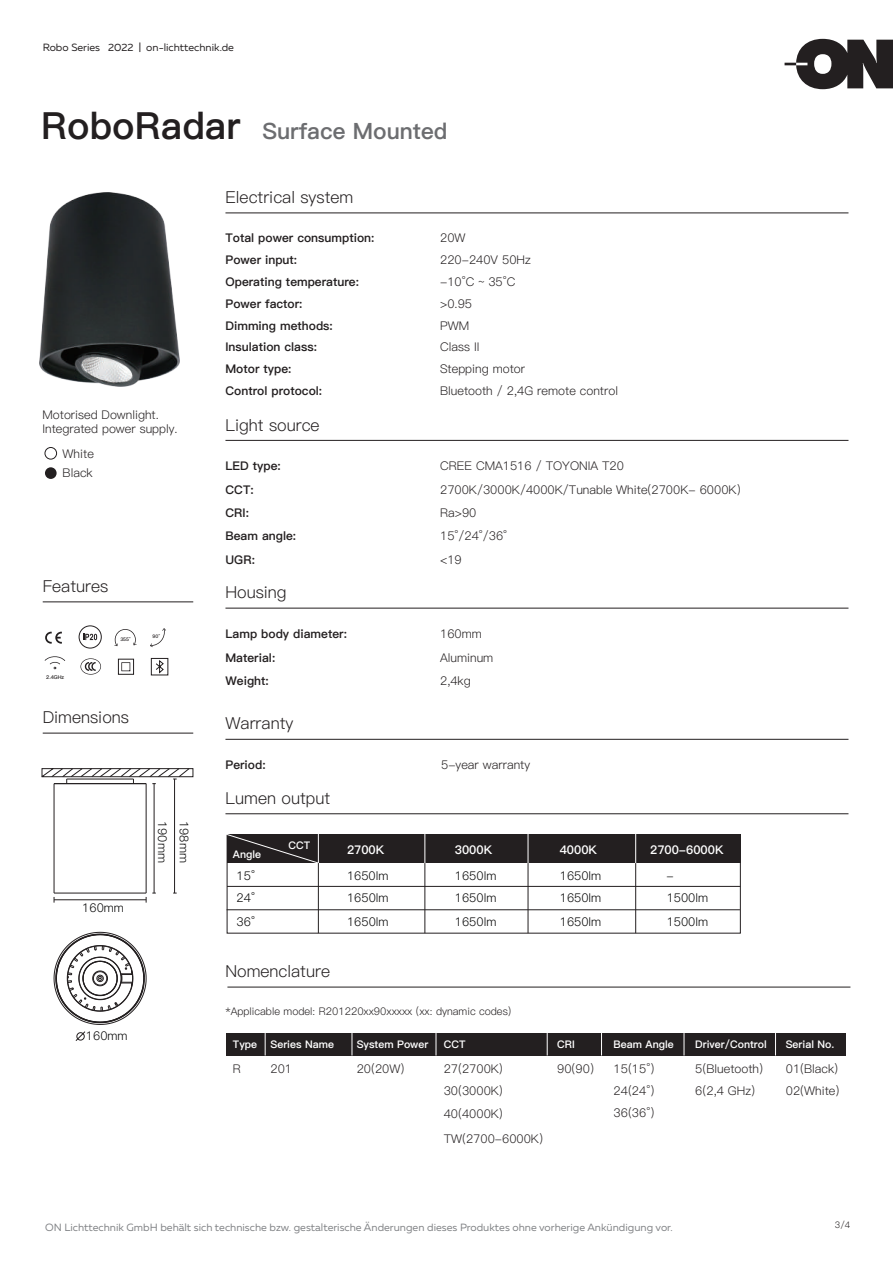
<style>
.page{position:relative;width:893px;height:1263px;background:#fff}
.page>*{position:absolute;margin:0;border:0;box-sizing:border-box;transform-origin:0 0}
.t1{font:37.5px "Ping Fang SC Heavy";color:#231f20}
.t2{font:22.5px "Ping Fang SC Heavy";color:#6c6d70}
.t3{font:16.5px "Ping Fang SC Regular";color:#231f20}
.t4{font:12px/21.9px "Ping Fang SC Regular";color:#231f20}
.t5{font:12px/21.9px "Ping Fang SC Heavy";color:#231f20}
.t6{font:12px/23.5px "Ping Fang SC Regular";color:#030303}
.t7{font:12px "Ping Fang SC Heavy";color:#fff}
.t8{font:10.5px "Muller";color:#808285}
.t9{font:10.5px "Ping Fang SC Heavy";color:#fff}
.t10{font:10.5px "Ping Fang SC Regular";color:#231f20}
.t11{font:10.5px "Muller";color:#231f20}
.t12{font:9px "Ping Fang SC Regular";color:#231f20}
.t13{font:5.25px "Ping Fang SC Bold";color:#231f20}
.t14{font:4.8px "Ping Fang SC Bold";color:#231f20}
</style>
<div class="page">
<div style="left:226px;top:1033px;width:619px;height:22px;background:#231f20"></div>
<hr style="left:225px;top:213px;width:623px;height:1px;background:#231f20">
<hr style="left:225px;top:440px;width:623px;height:1px;background:#231f20">
<hr style="left:225px;top:608px;width:623px;height:1px;background:#231f20">
<div style="left:45px;top:447px;width:12px;height:12px;border:1px solid #231f20;border-radius:50%"></div>
<div style="left:45px;top:467px;width:12px;height:12px;background:#231f20;border-radius:50%"></div>
<svg style="left:265px;top:1033px;width:1px;height:22px"></svg>
<svg style="left:352px;top:1033px;width:1px;height:22px"></svg>
<svg style="left:436px;top:1033px;width:1px;height:22px"></svg>
<svg style="left:547px;top:1033px;width:1px;height:22px"></svg>
<svg style="left:601px;top:1033px;width:1px;height:22px"></svg>
<svg style="left:684px;top:1033px;width:1px;height:22px"></svg>
<svg style="left:775px;top:1033px;width:1px;height:22px"></svg>
<hr style="left:225px;top:739px;width:623px;height:1px;background:#231f20">
<hr style="left:225px;top:813px;width:623px;height:1px;background:#231f20">
<hr style="left:227px;top:987px;width:623px;height:1px;background:#231f20">
<hr style="left:43px;top:602px;width:150px;height:1px;background:#231f20">
<hr style="left:43px;top:733px;width:150px;height:1px;background:#231f20">
<svg style="left:45px;top:632px;width:17px;height:12px"></svg>
<svg style="left:83px;top:634px;width:14px;height:6px"></svg>
<div style="left:79px;top:625px;width:23px;height:23px;border:1px solid #231f20;border-radius:50%"></div>
<svg style="left:114px;top:629px;width:23px;height:17px"></svg>
<svg style="left:150px;top:628px;width:16px;height:19px"></svg>
<svg style="left:121px;top:662px;width:9px;height:9px"></svg>
<div style="left:118px;top:659px;width:16px;height:16px;border:1px solid #231f20"></div>
<svg style="left:45px;top:656px;width:20px;height:14px"></svg>
<svg style="left:784px;top:39px;width:109px;height:50px"></svg>
<img style="left:40px;top:192px;width:139px;height:194px">
<img style="left:75px;top:355px;width:57px;height:28px">
<svg style="left:75px;top:1031px;width:11px;height:10px"></svg>
<svg style="left:54px;top:932px;width:93px;height:93px"></svg>
<hr style="left:54px;top:784px;width:1px;height:109px;background:#231f20">
<hr style="left:146px;top:784px;width:1px;height:109px;background:#231f20">
<hr style="left:54px;top:893px;width:92px;height:1px;background:#231f20">
<hr style="left:174px;top:779px;width:1px;height:114px;background:#231f20">
<svg style="left:45px;top:768px;width:148px;height:16px"></svg>
<hr style="left:154px;top:783px;width:1px;height:110px;background:#231f20">
<hr style="left:54px;top:899px;width:92px;height:1px;background:#231f20">
<div style="left:151px;top:658px;width:17px;height:17px;border:1px solid #231f20"></div>
<svg style="left:155px;top:659px;width:9px;height:15px"></svg>
<svg style="left:80px;top:658px;width:21px;height:17px"></svg>
<div style="left:227px;top:834px;width:513px;height:29px;background:#231f20"></div>
<hr style="left:227px;top:886px;width:513px;height:1px;background:#231f20">
<hr style="left:227px;top:909px;width:513px;height:1px;background:#231f20">
<div style="left:227px;top:834px;width:514px;height:99px;border:1px solid #231f20"></div>
<hr style="left:528px;top:863px;width:1px;height:70px;background:#231f20">
<svg style="left:528px;top:834px;width:1px;height:29px"></svg>
<hr style="left:635px;top:863px;width:1px;height:70px;background:#231f20">
<svg style="left:635px;top:834px;width:1px;height:29px"></svg>
<hr style="left:425px;top:863px;width:1px;height:70px;background:#231f20">
<svg style="left:425px;top:834px;width:1px;height:29px"></svg>
<svg style="left:226px;top:834px;width:93px;height:30px"></svg>
<hr style="left:318px;top:863px;width:1px;height:70px;background:#231f20">
<p class="t11" style="left:43px;top:41px;width:193px">Robo Series 2022 | on-lichttechnik.de</p>
<h1 class="t1" style="left:41px;top:103px;width:201px">RoboRadar</h1>
<h2 class="t2" style="left:262px;top:117px;width:186px">Surface Mounted</h2>
<p class="t4" style="left:42px;top:407px;width:137px;line-height:14.4px">Motorised Downlight.<br>Integrated power supply.</p>
<p class="t4" style="left:63px;top:443px;width:33px;line-height:19.8px">White<br>Black</p>
<h3 class="t3" style="left:43px;top:576px;width:67px">Features</h3>
<p class="t13" style="left:46px;top:673px;width:20px">2.4GHz</p>
<p class="t14" style="left:120px;top:637px;width:12px">355°</p>
<h3 class="t3" style="left:43px;top:708px;width:88px">Dimensions</h3>
<p class="t14" style="left:153px;top:634px;width:9px">90°</p>
<p class="t6" style="left:82px;top:896px;width:43px">160mm</p>
<p class="t6" style="left:174px;top:821px;width:43px;rotate:90deg">190mm</p>
<p class="t6" style="left:196px;top:821px;width:43px;rotate:90deg">198mm</p>
<p class="t6" style="left:86px;top:1024px;width:43px">160mm</p>
<h3 class="t3" style="left:225px;top:188px;width:129px">Electrical system</h3>
<p class="t5" style="left:225px;top:227px;width:151px">Total power consumption:<br>Power input:<br>Operating temperature:<br>Power factor:<br>Dimming methods:<br>Insulation class:<br>Motor type:<br>Control protocol:</p>
<h3 class="t3" style="left:225px;top:415px;width:96px">Light source</h3>
<p class="t5" style="left:225px;top:454px;width:72px;line-height:23.4px">LED type:<br>CCT:<br>CRI:<br>Beam angle:<br>UGR:</p>
<h3 class="t3" style="left:225px;top:582px;width:63px">Housing</h3>
<p class="t4" style="left:440px;top:227px;width:179px">20W<br>220-240V 50Hz<br>-10°C ~ 35°C<br>&gt;0.95<br>PWM<br>Class II<br>Stepping motor<br>Bluetooth / 2,4G remote control</p>
<p class="t4" style="left:440px;top:454px;width:302px;line-height:23.4px">CREE CMA1516 / TOYONIA T20<br>2700K/3000K/4000K/Tunable White(2700K- 6000K)<br>Ra&gt;90<br>15°/24°/36°<br>&lt;19</p>
<p class="t5" style="left:225px;top:622px;width:123px;line-height:23.4px">Lamp body diameter:<br>Material:<br>Weight:</p>
<p class="t4" style="left:440px;top:622px;width:55px;line-height:23.4px">160mm<br>Aluminum<br>2,4kg</p>
<h3 class="t3" style="left:225px;top:713px;width:69px">Warranty</h3>
<p class="t5" style="left:225px;top:754px;width:42px">Period:</p>
<p class="t4" style="left:441px;top:753px;width:91px">5-year warranty</p>
<h3 class="t3" style="left:225px;top:788px;width:106px">Lumen output</h3>
<p class="t9" style="left:233px;top:848px;width:30px">Angle</p>
<p class="t6" style="left:237px;top:864px;width:20px;line-height:23px;text-align:justify">15° 24° 36°</p>
<p class="t9" style="left:289px;top:839px;width:23px">CCT</p>
<h3 class="t3" style="left:225px;top:961px;width:106px">Nomenclature</h3>
<p class="t7" style="left:347px;top:842px;width:39px">2700K</p>
<p class="t7" style="left:455px;top:842px;width:39px">3000K</p>
<p class="t7" style="left:560px;top:842px;width:39px">4000K</p>
<p class="t7" style="left:650px;top:842px;width:75px">2700-6000K</p>
<p class="t6" style="left:347px;top:864px;width:43px">1650lm</p>
<p class="t6" style="left:455px;top:864px;width:43px">1650lm</p>
<p class="t6" style="left:560px;top:864px;width:43px">1650lm</p>
<p class="t6" style="left:667px;top:864px;width:9px">-</p>
<p class="t6" style="left:347px;top:886px;width:43px">1650lm<br>1650lm</p>
<p class="t6" style="left:455px;top:886px;width:43px">1650lm<br>1650lm</p>
<p class="t6" style="left:560px;top:886px;width:43px">1650lm<br>1650lm</p>
<p class="t6" style="left:667px;top:886px;width:43px">1500lm<br>1500lm</p>
<p class="t10" style="left:225px;top:1005px;width:287px">*Applicable model: R201220xx90xxxxx (xx: dynamic codes)</p>
<p class="t9" style="left:233px;top:1038px;width:26px">Type</p>
<p class="t4" style="left:233px;top:1057px;width:9px">R</p>
<p class="t9" style="left:271px;top:1038px;width:65px">Series Name</p>
<p class="t4" style="left:271px;top:1057px;width:23px">201</p>
<p class="t9" style="left:357px;top:1038px;width:73px">System Power</p>
<p class="t4" style="left:357px;top:1057px;width:49px">20(20W)</p>
<p class="t9" style="left:444px;top:1038px;width:23px">CCT</p>
<p class="t4" style="left:444px;top:1057px;width:61px;line-height:22.8px;text-align:justify">27(2700K)<br>30(3000K)<br>40(4000K)</p>
<p class="t4" style="left:444px;top:1128px;width:101px">TW(2700-6000K)</p>
<p class="t9" style="left:557px;top:1038px;width:19px">CRI</p>
<p class="t4" style="left:557px;top:1057px;width:38px">90(90)</p>
<p class="t9" style="left:614px;top:1038px;width:62px">Beam Angle</p>
<p class="t4" style="left:614px;top:1057px;width:42px;line-height:22.6px">15(15°)<br>24(24°)</p>
<p class="t4" style="left:614px;top:1101px;width:42px">36(36°)</p>
<p class="t9" style="left:695px;top:1038px;width:73px">Driver/Control</p>
<p class="t4" style="left:695px;top:1057px;width:69px;line-height:22.6px">5(Bluetooth)<br>6(2,4 GHz)</p>
<p class="t9" style="left:786px;top:1038px;width:50px">Serial No.</p>
<p class="t4" style="left:786px;top:1057px;width:55px;line-height:22.6px">01(Black)<br>02(White)</p>
<p class="t8" style="left:45px;top:1220px;width:629px">ON Lichttechnik GmbH behält sich technische bzw. gestalterische Änderungen dieses Produktes ohne vorherige Ankündigung vor.</p>
<p class="t12" style="left:835px;top:1220px;width:17px">3/4</p>
</div>
